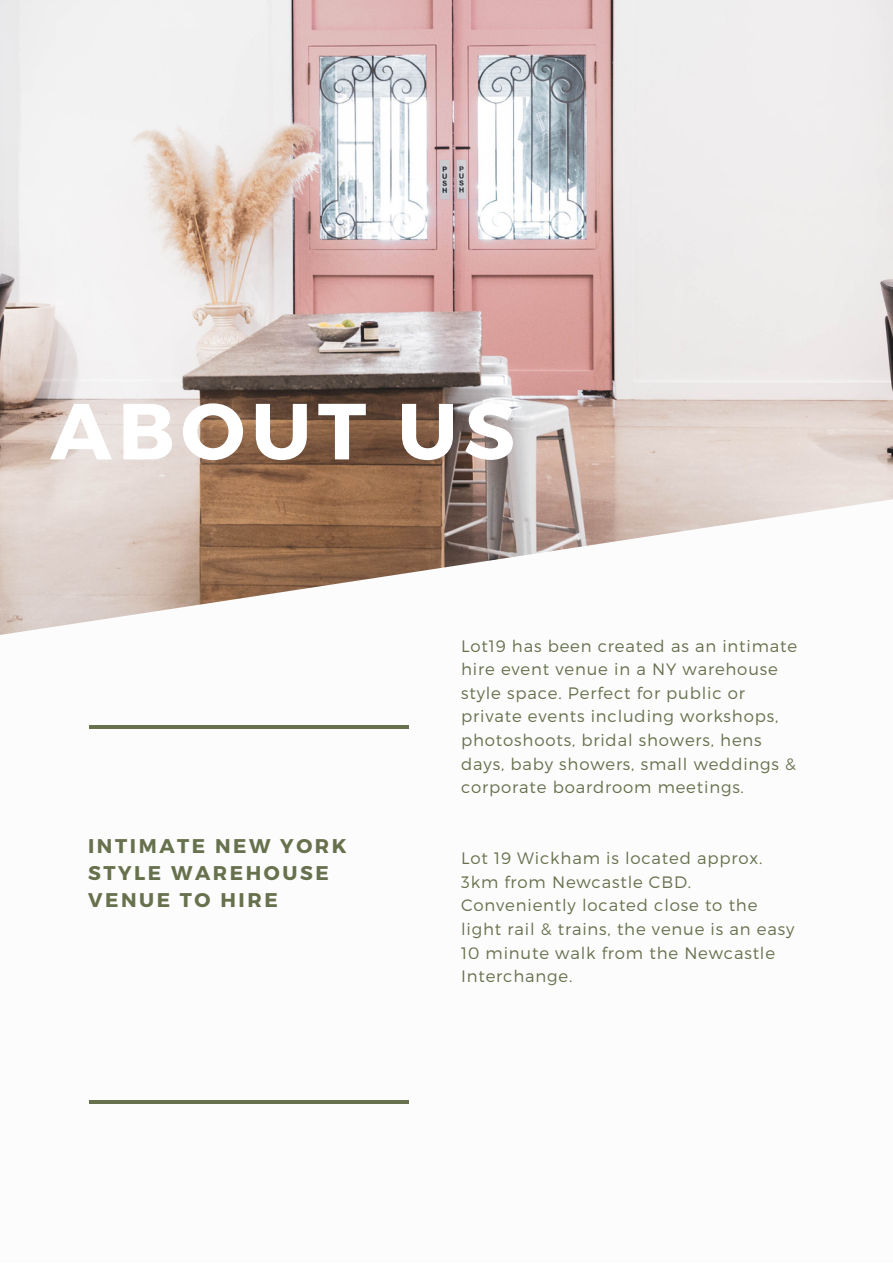
<style>
.page{position:relative;width:893px;height:1264px;background:#fff}
.page>*{position:absolute;margin:0;border:0;box-sizing:border-box;transform-origin:0 0}
.t1{font:700 79.35px "Montserrat";letter-spacing:.08em;color:#fff}
.t2{font:700 19.8px/27px "Montserrat";letter-spacing:.13em;color:#67714d}
.t3{font:300 16.5px/23.5px "Montserrat";letter-spacing:.05em;color:#67714d}
</style>
<div class="page">
<img style="left:0;top:0;width:892px;height:635px">
<hr style="left:89px;top:725px;width:319px;height:3px;background:#67714d">
<hr style="left:89px;top:1100px;width:319px;height:3px;background:#67714d">
<h1 class="t1" style="left:50px;top:379px;width:466px">ABOUT US</h1>
<p class="t2" style="left:88px;top:831px;width:260px">INTIMATE NEW YORK<br>STYLE WAREHOUSE<br>VENUE TO HIRE</p>
<p class="t3" style="left:461px;top:633px;width:337px">Lot19 has been created as an intimate hire event venue in a NY warehouse style space. Perfect for public or private events including workshops, photoshoots, bridal showers, hens days, baby showers, small weddings &amp; corporate boardroom meetings.</p>
<p class="t3" style="left:461px;top:845px;width:335px">Lot 19 Wickham is located approx.<br>3km from Newcastle CBD.<br>Conveniently located close to the light rail &amp; trains, the venue is an easy<br>10 minute walk from the Newcastle<br>Interchange.</p>
</div>
